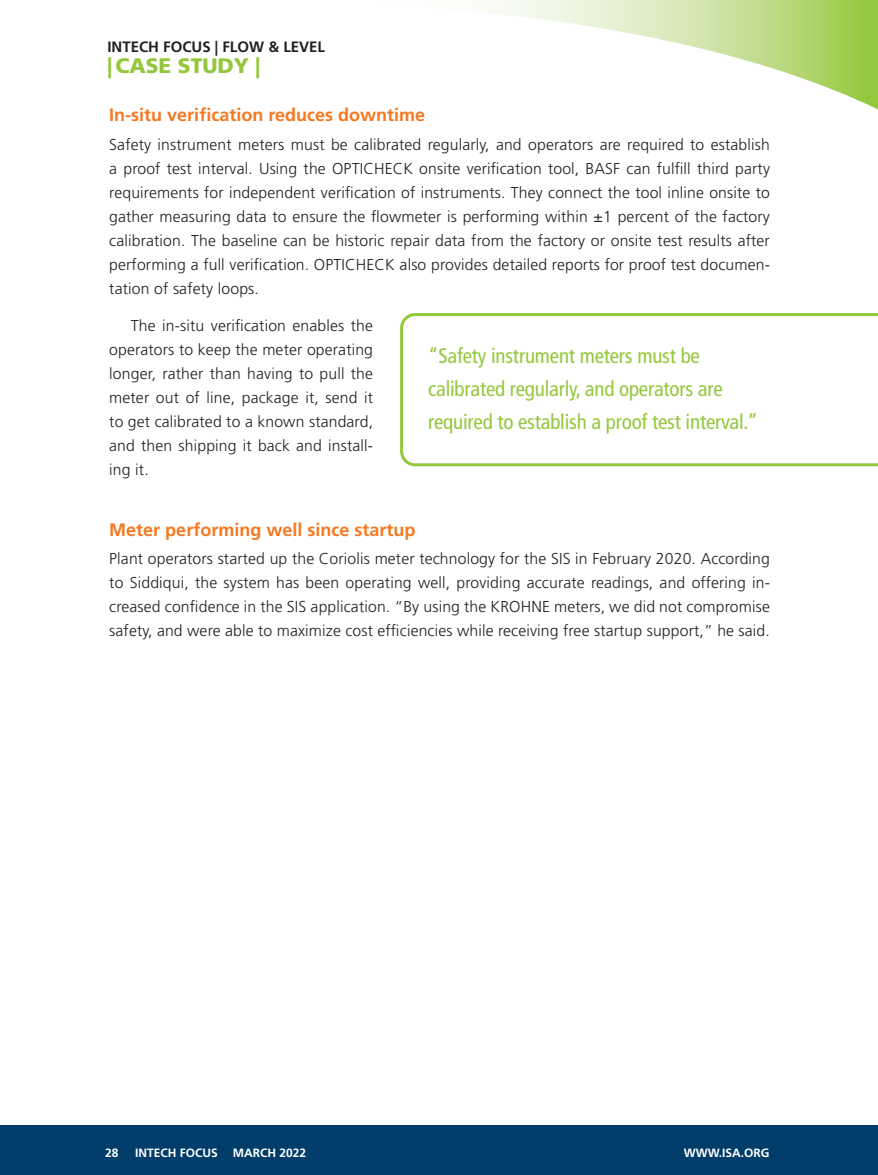
<style>
.page{position:relative;width:878px;height:1175px;background:#fff}
.page>*{position:absolute;margin:0;border:0;box-sizing:border-box;transform-origin:0 0}
.Call_Outs{font:condensed 21px/33px "Frutiger";letter-spacing:-.01em;color:#94c83c}
.t1{font:900 21px "Frutiger";color:#94c83c}
.Subhead{font:700 18px "Frutiger";color:#f47921}
.no_indent{font:300 15.75px/24px "Frutiger";letter-spacing:.01em;color:#231f20;text-align:justify}
.text{font:300 15.75px/24px "Frutiger";letter-spacing:.01em;color:#231f20;text-align:justify}
.t2{font:700 15px "Frutiger";color:#231f20}
.t3{font:700 12px "Frutiger";color:#fff}
</style>
<div class="page">
<div style="left:0;top:1125px;width:878px;height:49px;background:#003d6a"></div>
<svg style="left:486px;top:0;width:392px;height:110px"></svg>
<svg style="left:400px;top:313px;width:478px;height:153px"></svg>
<p class="t2" style="left:107px;top:38px;width:219px">INTECH FOCUS | FLOW &amp; LEVEL</p>
<h1 class="t1" style="left:107px;top:53px;width:154px">| CASE STUDY |</h1>
<p class="Subhead" style="left:109px;top:104px;width:317px">In-situ verification reduces downtime</p>
<p class="no_indent" style="left:109px;top:132px;width:662px">Safety instrument meters must be calibrated regularly, and operators are required to establish a proof test interval. Using the OPTICHECK onsite verification tool, BASF can fulfill third party requirements for independent verification of instruments. They connect the tool inline onsite to gather measuring data to ensure the flowmeter is performing within ±1 percent of the factory calibration. The baseline can be historic repair data from the factory or onsite test results after performing a full verification. OPTICHECK also provides detailed reports for proof test documen&shy;tation of safety loops.</p>
<p class="text" style="left:109px;top:314px;width:265px;text-indent:22px">The in-situ verification enables the operators to keep the meter operating longer, rather than having to pull the meter out of line, package it, send it to get calibrated to a known standard, and then shipping it back and install&shy;ing it.</p>
<p class="Call_Outs" style="left:428px;top:340px;width:331px">“Safety instrument meters must be calibrated regularly, and operators are required to establish a proof test interval.”</p>
<p class="Subhead" style="left:109px;top:519px;width:308px">Meter performing well since startup</p>
<p class="no_indent" style="left:109px;top:547px;width:662px">Plant operators started up the Coriolis meter technology for the SIS in February 2020. According to Siddiqui, the system has been operating well, providing accurate readings, and offering in&shy;creased confidence in the SIS application. “By using the KROHNE meters, we did not compromise safety, and were able to maximize cost efficiencies while receiving free startup support,” he said.</p>
<p class="t3" style="left:105px;top:1145px;width:15px">28</p>
<p class="t3" style="left:135px;top:1145px;width:172px">INTECH FOCUS MARCH 2022</p>
<p class="t3" style="left:683px;top:1145px;width:87px">WWW.ISA.ORG</p>
</div>
